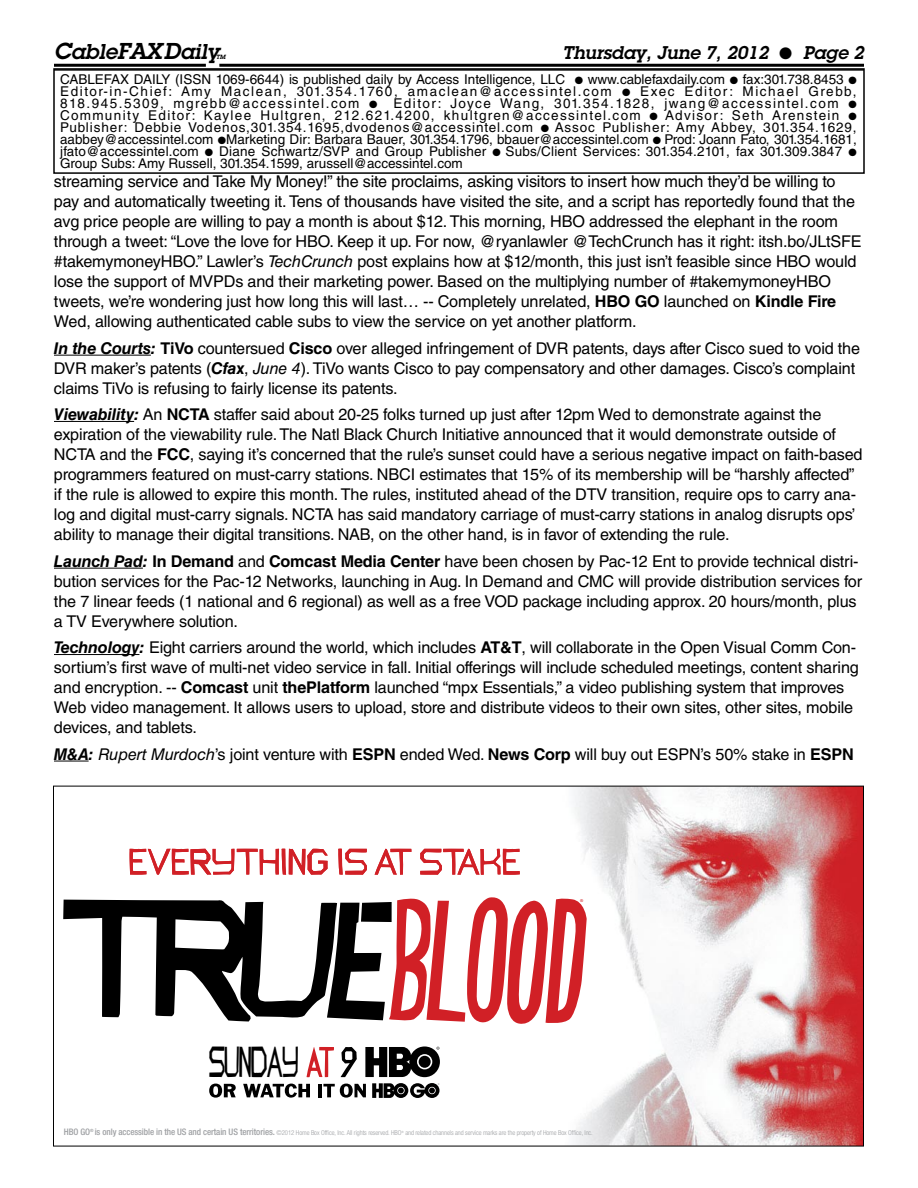
<style>
.page{position:relative;width:918px;height:1188px;background:#fff}
.page>*{position:absolute;margin:0;border:0;box-sizing:border-box;transform-origin:0 0}
.t1{font:30.6px "True Blade";letter-spacing:.02em;color:#000;scale:.58 1}
.t2{font:italic 600 21px "Lubalin Graph Std";color:#000}
.t3{font:italic 600 18px "Lubalin Graph Std";color:#000}
.t4{font:16.2px/20.1px "Helvetica LT Std";letter-spacing:-.01em;color:#000}
.t5{font:13.5px/12px "Helvetica LT Std";color:#000;text-align:justify}
.t6{font:500 condensed 9px "Helvetica Neue";letter-spacing:-.01em;color:#9d9fa2}
.t7{font:300 condensed 6.75px "Helvetica Neue";letter-spacing:-.01em;color:#9d9fa2}
.t8{font:italic 600 6px "Lubalin Graph Std";color:#000}
.t9{font:500 3.9px "Helvetica Neue";color:#d12026}
.t10{font:300 condensed 3px "Helvetica Neue";color:#9d9fa2}
.s1{font-size:22.5px}
.s2{font-style:italic}
.s3{font-weight:700}
.s4{font-weight:700;font-style:italic}
.s5{font-weight:300;font-size:6.75px}
</style>
<div class="page">
<hr style="left:219px;top:64px;width:645px;height:3px;background:#000">
<hr style="left:54px;top:64px;width:152px;height:3px;background:#000">
<div style="left:53px;top:68px;width:812px;height:106px;border:2px solid #000"></div>
<img style="left:497px;top:788px;width:365px;height:356px">
<svg style="left:63px;top:895px;width:524px;height:131px"></svg>
<svg style="left:341px;top:1047px;width:16px;height:30px"></svg>
<svg style="left:307px;top:1047px;width:27px;height:30px"></svg>
<svg style="left:365px;top:1046px;width:75px;height:31px"></svg>
<svg style="left:130px;top:849px;width:198px;height:26px"></svg>
<svg style="left:375px;top:849px;width:36px;height:26px"></svg>
<svg style="left:420px;top:849px;width:100px;height:26px"></svg>
<svg style="left:338px;top:849px;width:29px;height:26px"></svg>
<svg style="left:372px;top:1083px;width:68px;height:15px"></svg>
<svg style="left:209px;top:1084px;width:27px;height:14px"></svg>
<svg style="left:243px;top:1084px;width:67px;height:14px"></svg>
<hr style="left:318px;top:1084px;width:4px;height:13px;background:#000">
<svg style="left:323px;top:1084px;width:43px;height:14px"></svg>
<hr style="left:54px;top:355px;width:97px;height:1px;background:#000">
<hr style="left:54px;top:421px;width:80px;height:1px;background:#000">
<hr style="left:54px;top:568px;width:89px;height:1px;background:#000">
<hr style="left:54px;top:654px;width:85px;height:1px;background:#000">
<hr style="left:54px;top:761px;width:35px;height:1px;background:#000">
<p class="t2" style="left:54px;top:38px;width:167px"><span class="s1">C</span>able<span class="s1">FAXD</span>aily</p>
<p class="t8" style="left:216px;top:53px;width:11px">TM</p>
<p class="t3" style="left:563px;top:41px;width:303px">Thursday, June 7, 2012 ● Page 2</p>
<p class="t5" style="left:60px;top:73px;width:798px">CABLEFAX DAILY (ISSN 1069-6644) is published daily by Access Intelligence, LLC ● www.cablefaxdaily.com ● fax:301.738.8453 ● Editor-in-Chief: Amy Maclean, 301.354.1760, amaclean@accessintel.com ● Exec Editor: Michael Grebb, 818.945.5309, mgrebb@accessintel.com ● Editor: Joyce Wang, 301.354.1828, jwang@accessintel.com ● Community Editor: Kaylee Hultgren, 212.621.4200, khultgren@accessintel.com ● Advisor: Seth Arenstein ● Publisher: Debbie Vodenos,301.354.1695,dvodenos@accessintel.com ● Assoc Publisher: Amy Abbey, 301.354.1629, aabbey@accessintel.com ●Marketing Dir: Barbara Bauer, 301.354.1796, bbauer@accessintel.com ● Prod: Joann Fato, 301.354.1681, jfato@accessintel.com ● Diane Schwartz/SVP and Group Publisher ● Subs/Client Services: 301.354.2101, fax 301.309.3847 ● Group Subs: Amy Russell, 301.354.1599, arussell@accessintel.com</p>
<p class="t4" style="left:54px;top:171px;width:809px">streaming service and Take My Money!” the site proclaims, asking visitors to insert how much they’d be willing to pay and automatically tweeting it. Tens of thousands have visited the site, and a script has reportedly found that the avg price people are willing to pay a month is about $12. This morning, HBO addressed the elephant in the room through a tweet: “Love the love for HBO. Keep it up. For now, @ryanlawler @TechCrunch has it right: itsh.bo/JLtSFE #takemymoneyHBO.” Lawler’s <span class="s2">TechCrunch</span> post explains how at $12/month, this just isn’t feasible since HBO would lose the support of MVPDs and their marketing power. Based on the multiplying number of #takemymoneyHBO tweets, we’re wondering just how long this will last… -- Completely unrelated, <span class="s3">HBO GO</span> launched on <span class="s3">Kindle Fire </span>Wed, allowing authenticated cable subs to view the service on yet another platform.</p>
<p class="t4" style="left:54px;top:338px;width:808px"><span class="s4">In the Courts:</span> <span class="s3">TiVo</span> countersued <span class="s3">Cisco</span> over alleged infringement of DVR patents, days after Cisco sued to void the<br>DVR maker’s patents (<span class="s4">Cfax</span>, <span class="s2">June 4</span>). TiVo wants Cisco to pay compensatory and other damages. Cisco’s complaint claims TiVo is refusing to fairly license its patents.</p>
<p class="t4" style="left:54px;top:404px;width:810px"><span class="s4">Viewability:</span> An <span class="s3">NCTA</span> staffer said about 20-25 folks turned up just after 12pm Wed to demonstrate against the expiration of the viewability rule. The Natl Black Church Initiative announced that it would demonstrate outside of NCTA and the <span class="s3">FCC</span>, saying it’s concerned that the rule’s sunset could have a serious negative impact on faith-based programmers featured on must-carry stations. NBCI estimates that 15% of its membership will be “harshly affected” if the rule is allowed to expire this month. The rules, instituted ahead of the DTV transition, require ops to carry ana&shy;log and digital must-carry signals. NCTA has said mandatory carriage of must-carry stations in analog disrupts ops’ ability to manage their digital transitions. NAB, on the other hand, is in favor of extending the rule.</p>
<p class="t4" style="left:54px;top:551px;width:810px"><span class="s4">Launch Pad:</span> <span class="s3">In Demand</span> and <span class="s3">Comcast Media Center</span> have been chosen by Pac-12 Ent to provide technical distri&shy;bution services for the Pac-12 Networks, launching in Aug. In Demand and CMC will provide distribution services for the 7 linear feeds (1 national and 6 regional) as well as a free VOD package including approx. 20 hours/month, plus a TV Everywhere solution.</p>
<p class="t4" style="left:54px;top:637px;width:806px"><span class="s4">Technology:</span> Eight carriers around the world, which includes <span class="s3">AT&amp;T</span>, will collaborate in the Open Visual Comm Con&shy;sortium’s first wave of multi-net video service in fall. Initial offerings will include scheduled meetings, content sharing and encryption. -- <span class="s3">Comcast</span> unit <span class="s3">thePlatform</span> launched “mpx Essentials,” a video publishing system that improves Web video management. It allows users to upload, store and distribute videos to their own sites, other sites, mobile devices, and tablets.</p>
<p class="t4" style="left:54px;top:744px;width:801px"><span class="s4">M&amp;A:</span> <span class="s2">Rupert Murdoch</span>’s joint venture with <span class="s3">ESPN</span> ended Wed. <span class="s3">News Corp</span> will buy out ESPN’s 50% stake in <span class="s3">ESPN</span></p>
<h1 class="t1" style="left:209px;top:1046px;width:154px">SUNDAY</h1>
<p class="t9" style="left:580px;top:898px;width:5px">®</p>
<p class="t6" style="left:64px;top:1126px;width:339px">HBO GO<sup>®</sup> is only accessible in the US and certain US territories. <span class="s5">©2012 Home Box Office, Inc. All rights reserved. HBO</span></p>
<p class="t10" style="left:402px;top:1131px;width:4px">®</p>
<p class="t7" style="left:405px;top:1129px;width:189px">and related channels and service marks are the property of Home Box Office, Inc.</p>
</div>
